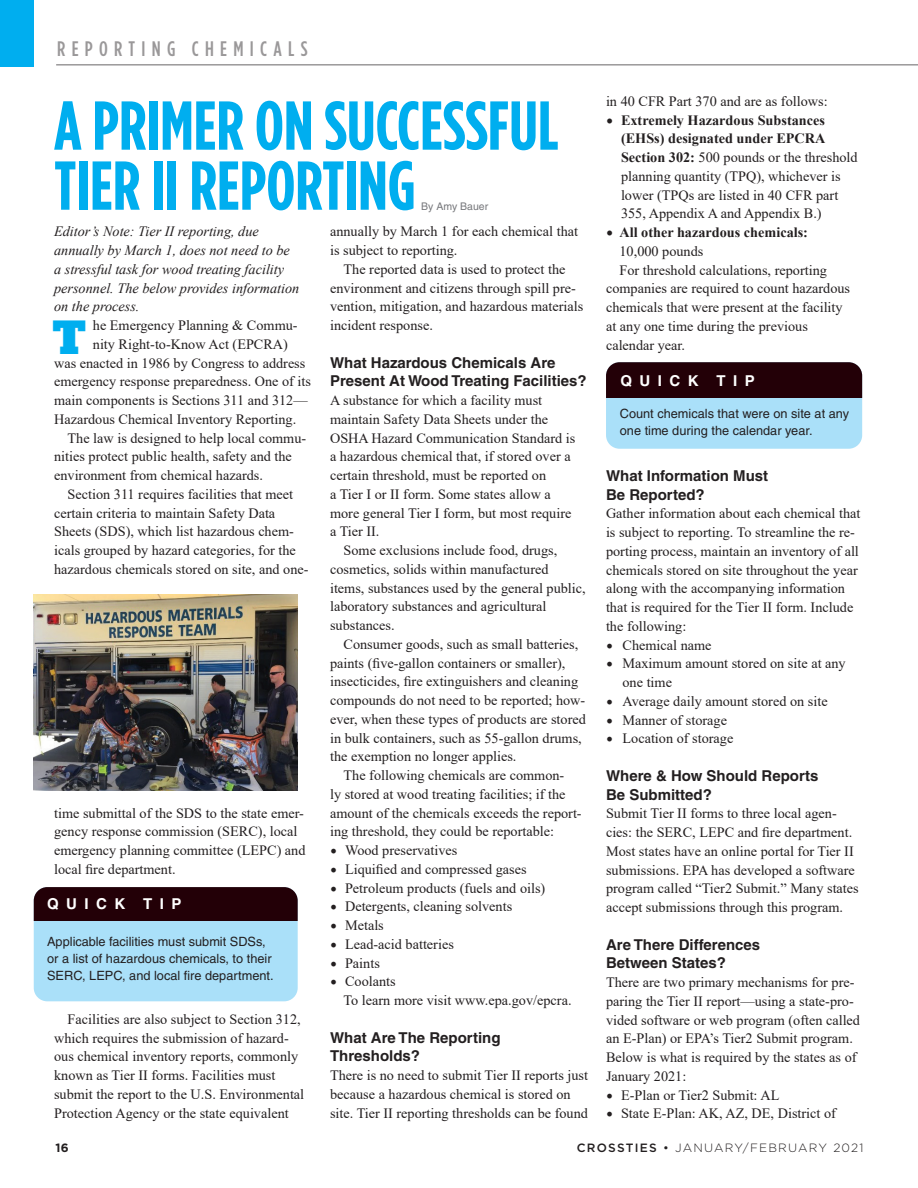
<style>
.page{position:relative;width:918px;height:1188px;background:#fff}
.page>*{position:absolute;margin:0;border:0;box-sizing:border-box;transform-origin:0 0}
.t1{font:700 69px/60px "Gotham Condensed";color:#00aeef}
.t2{font:42.9px "Alfa Slab One";color:#00aeef}
.t3{font:500 21px "Gotham Condensed";letter-spacing:.3em;color:#9a9899}
.t4{font:700 15px/18.8px "Helvetica";color:#231f20}
.t5{font:700 15px "Helvetica";letter-spacing:.5em;color:#fff}
.t6{font:14.25px/18.8px "Times New Roman";color:#231f20}
.t7{font:italic 14.25px/18.8px "Times New Roman";color:#231f20}
.t8{font:700 14.25px "Times New Roman";color:#231f20}
.t9{font:12.75px/17.2px "Helvetica";color:#231f20}
.t10{font:300 12px "Gotham";letter-spacing:.1em;color:#231f20}
.t11{font:700 12px "Gotham";color:#231f20}
.t12{font:10.5px "Helvetica";color:#76777b}
.s1{font-family:"Minion Pro";font-size:18px}
.s2{font-family:"Minion Pro";font-weight:700;font-size:18px}
.s3{font-weight:700}
.s4{font-weight:500}
.s5{font-weight:400}
</style>
<div class="page">
<hr style="left:56px;top:64px;width:862px;height:2px;background:#9a9899">
<div style="left:0;top:0;width:34px;height:67px;background:#00aeef"></div>
<img style="left:34px;top:595px;width:264px;height:195px">
<div style="left:34px;top:887px;width:264px;height:114px;background:#aae0f9;border-radius:14px"></div>
<div style="left:34px;top:887px;width:264px;height:34px;background:#230007"></div>
<div style="left:606px;top:362px;width:256px;height:87px;background:#aae0f9;border-radius:14px"></div>
<div style="left:606px;top:362px;width:256px;height:35px;background:#230007"></div>
<h3 class="t3" style="left:57px;top:37px;width:252px">REPORTING CHEMICALS</h3>
<h1 class="t1" style="left:54px;top:95px;width:506px">A PRIMER ON SUCCESSFUL<br>TIER II REPORTING</h1>
<p class="t12" style="left:421px;top:201px;width:68px">By Amy Bauer</p>
<p class="t7" style="left:54px;top:222px;width:247px">Editor’s Note: Tier II reporting, due annually by March 1, does not need to be a stressful task for wood treating facility personnel. The below provides information on the process.</p>
<p class="t6" style="left:93px;top:316px;width:206px">he Emergency Planning &amp; Commu-</p>
<p class="t6" style="left:93px;top:334px;width:197px">nity Right-to-Know Act (EPCRA)</p>
<p class="t6" style="left:54px;top:353px;width:253px">was enacted in 1986 by Congress to address</p>
<p class="t6" style="left:54px;top:372px;width:258px">emergency response preparedness. One of its</p>
<p class="t6" style="left:54px;top:391px;width:255px">main components is Sections 311 and 312—</p>
<p class="t6" style="left:54px;top:409px;width:244px">Hazardous Chemical Inventory Reporting.</p>
<p class="t6" style="left:68px;top:428px;width:240px">The law is designed to help local commu-</p>
<p class="t6" style="left:54px;top:447px;width:239px">nities protect public health, safety and the</p>
<p class="t6" style="left:54px;top:466px;width:210px">environment from chemical hazards.</p>
<p class="t6" style="left:68px;top:484px;width:227px">Section 311 requires facilities that meet</p>
<p class="t6" style="left:54px;top:503px;width:223px">certain criteria to maintain Safety Data</p>
<p class="t6" style="left:54px;top:522px;width:241px">Sheets (SDS), which list hazardous chem-</p>
<p class="t6" style="left:54px;top:541px;width:243px">icals grouped by hazard categories, for the</p>
<p class="t6" style="left:54px;top:559px;width:256px">hazardous chemicals stored on site, and one-</p>
<h2 class="t2" style="left:52px;top:310px;width:35px">T</h2>
<p class="t6" style="left:54px;top:803px;width:253px">time submittal of the SDS to the state emer&shy;gency response commission (SERC), local emergency planning committee (LEPC) and local fire department.</p>
<p class="t5" style="left:47px;top:894px;width:136px">QUICK TIP</p>
<p class="t9" style="left:47px;top:933px;width:228px">Applicable facilities must submit SDSs, or a list of hazardous chemicals, to their<br>SERC, LEPC, and local fire department.</p>
<p class="t6" style="left:54px;top:1009px;width:252px;text-indent:13px">Facilities are also subject to Section 312, which requires the submission of hazard&shy;ous chemical inventory reports, commonly known as Tier II forms. Facilities must submit the report to the U.S. Environmental Protection Agency or the state equivalent</p>
<p class="t6" style="left:330px;top:222px;width:250px">annually by March 1 for each chemical that is subject to reporting.</p>
<p class="t6" style="left:330px;top:259px;width:255px;text-indent:13px">The reported data is used to protect the environment and citizens through spill pre&shy;vention, mitigation, and hazardous materials incident response.</p>
<p class="t4" style="left:330px;top:353px;width:258px">What Hazardous Chemicals Are<br>Present At Wood Treating Facilities?</p>
<p class="t6" style="left:330px;top:391px;width:247px">A substance for which a facility must maintain Safety Data Sheets under the OSHA Hazard Communication Standard is a hazardous chemical that, if stored over a certain threshold, must be reported on<br>a Tier I or II form. Some states allow a more general Tier I form, but most require a Tier II.</p>
<p class="t6" style="left:330px;top:541px;width:257px;text-indent:13px">Some exclusions include food, drugs, cosmetics, solids within manufactured items, substances used by the general public, laboratory substances and agricultural substances.</p>
<p class="t6" style="left:344px;top:634px;width:236px">Consumer goods, such as small batteries,</p>
<p class="t6" style="left:330px;top:653px;width:237px">paints (five-gallon containers or smaller),</p>
<p class="t6" style="left:330px;top:672px;width:250px">insecticides, fire extinguishers and cleaning</p>
<p class="t6" style="left:330px;top:691px;width:257px">compounds do not need to be reported; how-</p>
<p class="t6" style="left:330px;top:709px;width:257px">ever, when these types of products are stored</p>
<p class="t6" style="left:330px;top:728px;width:253px">in bulk containers, such as 55-gallon drums,</p>
<p class="t6" style="left:330px;top:747px;width:188px">the exemption no longer applies.</p>
<p class="t6" style="left:344px;top:766px;width:222px">The following chemicals are common-</p>
<p class="t6" style="left:330px;top:784px;width:237px">ly stored at wood treating facilities; if the</p>
<p class="t6" style="left:330px;top:803px;width:253px">amount of the chemicals exceeds the report-</p>
<p class="t6" style="left:330px;top:822px;width:226px">ing threshold, they could be reportable:</p>
<p class="t6" style="left:330px;top:841px;width:129px"><span class="s1">•</span> Wood preservatives</p>
<p class="t6" style="left:330px;top:859px;width:198px"><span class="s1">•</span> Liquified and compressed gases</p>
<p class="t6" style="left:330px;top:878px;width:217px"><span class="s1">•</span> Petroleum products (fuels and oils)</p>
<p class="t6" style="left:330px;top:897px;width:184px"><span class="s1">•</span> Detergents, cleaning solvents</p>
<p class="t6" style="left:330px;top:916px;width:55px"><span class="s1">•</span> Metals</p>
<p class="t6" style="left:330px;top:934px;width:125px"><span class="s1">•</span> Lead-acid batteries</p>
<p class="t6" style="left:330px;top:953px;width:51px"><span class="s1">•</span> Paints</p>
<p class="t6" style="left:344px;top:972px;width:229px;text-indent:-14px"><span class="s1">•</span> Coolants<br>To learn more visit www.epa.gov/epcra.</p>
<p class="t4" style="left:330px;top:1028px;width:172px">What Are The Reporting<br>Thresholds?</p>
<p class="t6" style="left:330px;top:1066px;width:259px">There is no need to submit Tier II reports just because a hazardous chemical is stored on site. Tier II reporting thresholds can be found</p>
<p class="t6" style="left:606px;top:91px;width:223px">in 40 CFR Part 370 and are as follows:</p>
<p class="t6" style="left:621px;top:110px;width:238px;text-indent:-15px"><span class="s2">•</span> <span class="s3">Extremely Hazardous Substances (EHSs) designated under EPCRA Section 302:</span> 500 pounds or the threshold planning quantity (TPQ), whichever is lower (TPQs are listed in 40 CFR part 355, Appendix A and Appendix B.)</p>
<p class="t8" style="left:606px;top:222px;width:204px"><span class="s1">•</span> All other hazardous chemicals:</p>
<p class="t6" style="left:620px;top:241px;width:85px">10,000 pounds</p>
<p class="t6" style="left:620px;top:260px;width:209px">For threshold calculations, reporting</p>
<p class="t6" style="left:606px;top:279px;width:246px">companies are required to count hazardous</p>
<p class="t6" style="left:606px;top:298px;width:238px">chemicals that were present at the facility</p>
<p class="t6" style="left:606px;top:316px;width:203px">at any one time during the previous</p>
<p class="t6" style="left:606px;top:335px;width:81px">calendar year.</p>
<p class="t5" style="left:621px;top:371px;width:136px">QUICK TIP</p>
<p class="t9" style="left:620px;top:405px;width:231px">Count chemicals that were on site at any one time during the calendar year.</p>
<p class="t4" style="left:606px;top:466px;width:164px">What Information Must<br>Be Reported?</p>
<p class="t6" style="left:606px;top:504px;width:256px">Gather information about each chemical that is subject to reporting. To streamline the re&shy;porting process, maintain an inventory of all chemicals stored on site throughout the year along with the accompanying information that is required for the Tier II form. Include the following:</p>
<p class="t6" style="left:606px;top:635px;width:107px"><span class="s1">•</span> Chemical name</p>
<p class="t6" style="left:623px;top:654px;width:225px;text-indent:-16px"><span class="s1">•</span> Maximum amount stored on site at any one time</p>
<p class="t6" style="left:606px;top:691px;width:223px"><span class="s1">•</span> Average daily amount stored on site</p>
<p class="t6" style="left:606px;top:710px;width:122px"><span class="s1">•</span> Manner of storage</p>
<p class="t6" style="left:606px;top:729px;width:129px"><span class="s1">•</span> Location of storage</p>
<p class="t4" style="left:606px;top:766px;width:214px">Where &amp; How Should Reports<br>Be Submitted?</p>
<p class="t6" style="left:606px;top:804px;width:254px">Submit Tier II forms to three local agen&shy;cies: the SERC, LEPC and fire department.<br>Most states have an online portal for Tier II submissions. EPA has developed a software program called “Tier2 Submit.” Many states accept submissions through this program.</p>
<p class="t4" style="left:606px;top:935px;width:156px">Are There Differences<br>Between States?</p>
<p class="t6" style="left:606px;top:973px;width:256px">There are two primary mechanisms for pre&shy;paring the Tier II report—using a state-pro&shy;vided software or web program (often called an E-Plan) or EPA’s Tier2 Submit program.<br>Below is what is required by the states as of January 2021:</p>
<p class="t6" style="left:606px;top:1085px;width:175px"><span class="s1">•</span> E-Plan or Tier2 Submit: AL</p>
<p class="t6" style="left:606px;top:1104px;width:231px"><span class="s1">•</span> State E-Plan: AK, AZ, DE, District of</p>
<p class="t11" style="left:56px;top:1140px;width:15px">16</p>
<p class="t10" style="left:577px;top:1140px;width:288px"><span class="s4">CROSSTIES</span> <span class="s5">•</span> JANUARY/FEBRUARY 2021</p>
</div>
